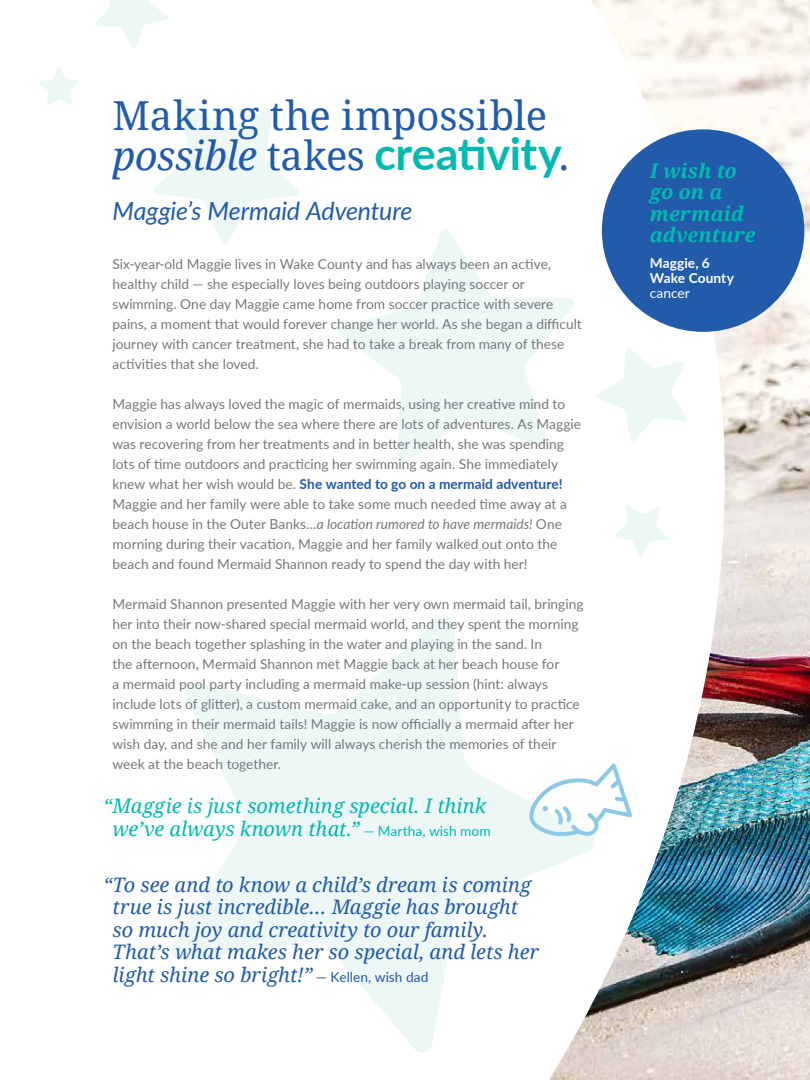
<style>
.page{position:relative;width:810px;height:1080px;background:#fff}
.page>*{position:absolute;margin:0;border:0;box-sizing:border-box;transform-origin:0 0}
.t1{font:700 45px "Lato";letter-spacing:-.01em;color:#00bab2}
.t2{font:40px "Droid Serif";letter-spacing:.005em;color:#215ba9}
.t3{font:italic 25px "Lato";letter-spacing:-.005em;color:#215ba9}
.t4{font:italic 20px/22.5px "Droid Serif";color:#215ba9}
.t5{font:italic 20px/22.5px "Droid Serif";letter-spacing:-.005em;color:#00bab2;text-align:center}
.t6{font:italic 700 20px/21.6px "Droid Serif";letter-spacing:-.005em;color:#00bab2}
.t7{font:13.75px/20px "Lato";color:#75787b}
.t8{font:700 13.75px/14.9px "Lato";color:#fff}
.t9{font:13.75px "Lato";letter-spacing:.005em;color:#fff}
.s1{font-family:"Droid Serif";font-weight:400;font-style:italic;font-size:40px;color:#215ba9}
.s2{font-family:"Droid Serif";font-weight:400;font-size:40px;color:#215ba9}
.s3{font-weight:700;color:#215ba9}
.s4{font-style:italic}
.s5{font-family:"Lato";font-style:normal;font-size:13.75px}
</style>
<div class="page">
<img style="left:549px;top:0;width:261px;height:1080px">
<svg style="left:595px;top:346px;width:93px;height:96px"></svg>
<svg style="left:614px;top:505px;width:55px;height:53px"></svg>
<svg style="left:95px;top:0;width:73px;height:48px"></svg>
<svg style="left:39px;top:67px;width:40px;height:39px"></svg>
<svg style="left:154px;top:106px;width:145px;height:139px"></svg>
<svg style="left:338px;top:228px;width:238px;height:237px"></svg>
<svg style="left:172px;top:613px;width:425px;height:443px"></svg>
<div style="left:602px;top:129px;width:202px;height:203px;background:#215ba9;border-radius:50%"></div>
<svg style="left:528px;top:763px;width:104px;height:74px"></svg>
<h2 class="t2" style="left:112px;top:99px;width:436px">Making the impossible</h2>
<h1 class="t1" style="left:112px;top:120px;width:459px"><span class="s1">possible</span> <span class="s2">takes</span> creativity<span class="s2">.</span></h1>
<h3 class="t3" style="left:112px;top:193px;width:302px">Maggie’s Mermaid Adventure</h3>
<p class="t7" style="left:112px;top:253px;width:471px">Six-year-old Maggie lives in Wake County and has always been an active, healthy child — she especially loves being outdoors playing soccer or swimming. One day Maggie came home from soccer practice with severe pains, a moment that would forever change her world. As she began a difficult journey with cancer treatment, she had to take a break from many of these activities that she loved.</p>
<p class="t7" style="left:112px;top:393px;width:470px">Maggie has always loved the magic of mermaids, using her creative mind to envision a world below the sea where there are lots of adventures. As Maggie was recovering from her treatments and in better health, she was spending lots of time outdoors and practicing her swimming again. She immediately knew what her wish would be. <span class="s3">She wanted to go on a mermaid adventure!<br></span>Maggie and her family were able to take some much needed time away at a beach house in the Outer Banks…<span class="s4">a location rumored to have mermaids!</span> One morning during their vacation, Maggie and her family walked out onto the beach and found Mermaid Shannon ready to spend the day with her!</p>
<p class="t7" style="left:112px;top:594px;width:473px">Mermaid Shannon presented Maggie with her very own mermaid tail, bringing her into their now-shared special mermaid world, and they spent the morning on the beach together splashing in the water and playing in the sand. In<br>the afternoon, Mermaid Shannon met Maggie back at her beach house for<br>a mermaid pool party including a mermaid make-up session (hint: always include lots of glitter), a custom mermaid cake, and an opportunity to practice swimming in their mermaid tails! Maggie is now officially a mermaid after her wish day, and she and her family will always cherish the memories of their week at the beach together.</p>
<h3 class="t5" style="left:103px;top:796px;width:389px">“Maggie is just something special. I think we’ve always known that.” <span class="s5">— Martha, wish mom</span></h3>
<h3 class="t4" style="left:112px;top:875px;width:428px;text-indent:-9px">“To see and to know a child’s dream is coming true is just incredible… Maggie has brought so much joy and creativity to our family.<br>That’s what makes her so special, and lets her light shine so bright!” <span class="s5">— Kellen, wish dad</span></h3>
<h3 class="t6" style="left:650px;top:161px;width:107px">I wish to go on a mermaid adventure</h3>
<p class="t8" style="left:650px;top:256px;width:86px">Maggie, 6<br>Wake County</p>
<p class="t9" style="left:650px;top:287px;width:42px">cancer</p>
</div>
